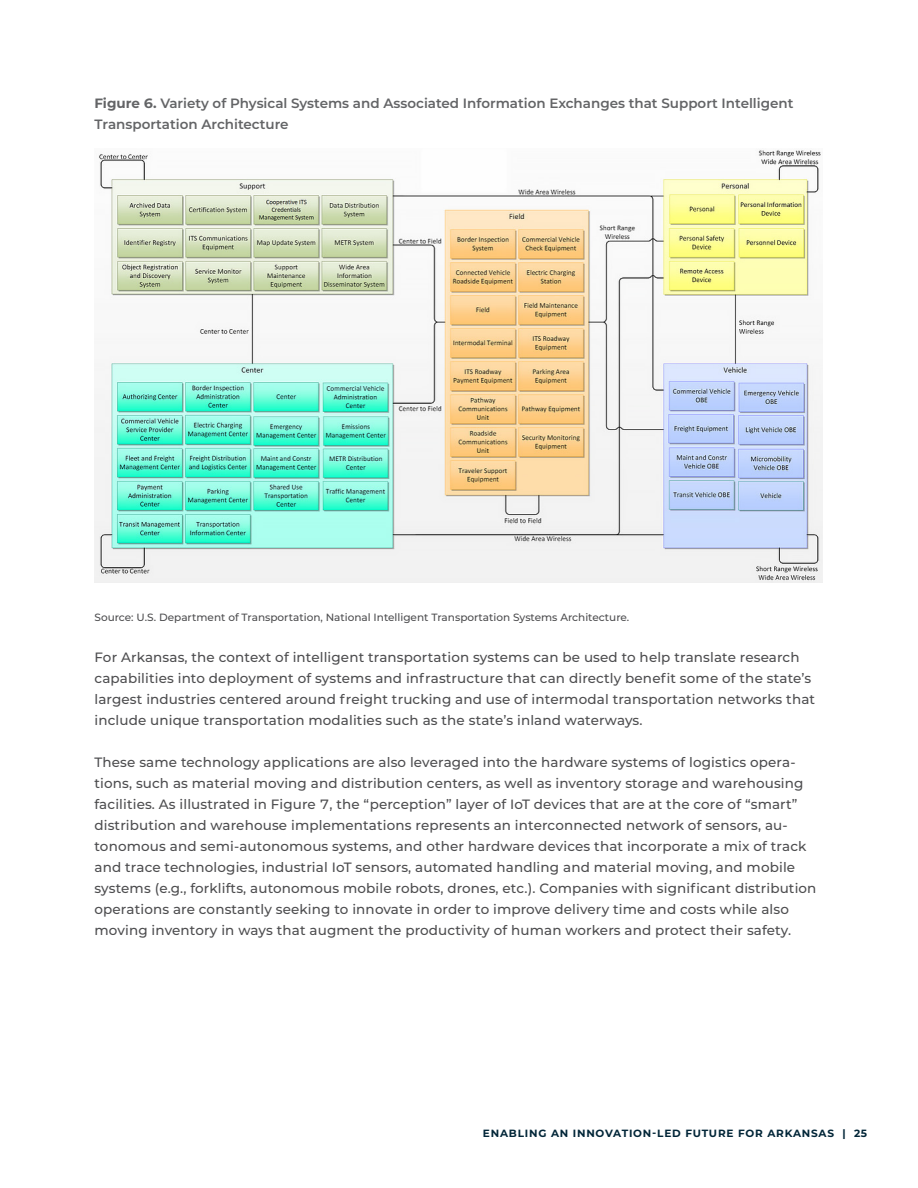
<style>
.page{position:relative;width:918px;height:1188px;background:#fff}
.page>*{position:absolute;margin:0;border:0;box-sizing:border-box;transform-origin:0 0}
.t1{font:500 13.5px/21px "Montserrat";letter-spacing:.01em;color:#4d4d4f}
.t2{font:600 13.5px/21px "Montserrat";color:#636466}
.t3{font:500 10.5px "Montserrat";color:#4d4d4f}
.t4{font:700 10.5px "Montserrat";letter-spacing:.075em;color:#022638}
.s1{font-weight:700}
</style>
<div class="page">
<img style="left:94px;top:149px;width:729px;height:434px">
<p class="t2" style="left:94px;top:92px;width:701px"><span class="s1">Figure 6.</span> Variety of Physical Systems and Associated Information Exchanges that Support Intelligent<br>Transportation Architecture</p>
<p class="t3" style="left:94px;top:610px;width:536px">Source: U.S. Department of Transportation, National Intelligent Transportation Systems Architecture.</p>
<p class="t1" style="left:94px;top:646px;width:722px">For Arkansas, the context of intelligent transportation systems can be used to help translate research capabilities into deployment of systems and infrastructure that can directly benefit some of the state’s largest industries centered around freight trucking and use of intermodal transportation networks that include unique transportation modalities such as the state’s inland waterways.</p>
<p class="t1" style="left:94px;top:751px;width:724px">These same technology applications are also leveraged into the hardware systems of logistics opera&shy;tions, such as material moving and distribution centers, as well as inventory storage and warehousing facilities. As illustrated in Figure 7, the “perception” layer of IoT devices that are at the core of “smart” distribution and warehouse implementations represents an interconnected network of sensors, au&shy;tonomous and semi-autonomous systems, and other hardware devices that incorporate a mix of track and trace technologies, industrial IoT sensors, automated handling and material moving, and mobile systems (e.g., forklifts, autonomous mobile robots, drones, etc.). Companies with significant distribution operations are constantly seeking to innovate in order to improve delivery time and costs while also moving inventory in ways that augment the productivity of human workers and protect their safety.</p>
<p class="t4" style="left:483px;top:1126px;width:386px">ENABLING AN INNOVATION-LED FUTURE FOR ARKANSAS | 25</p>
</div>
